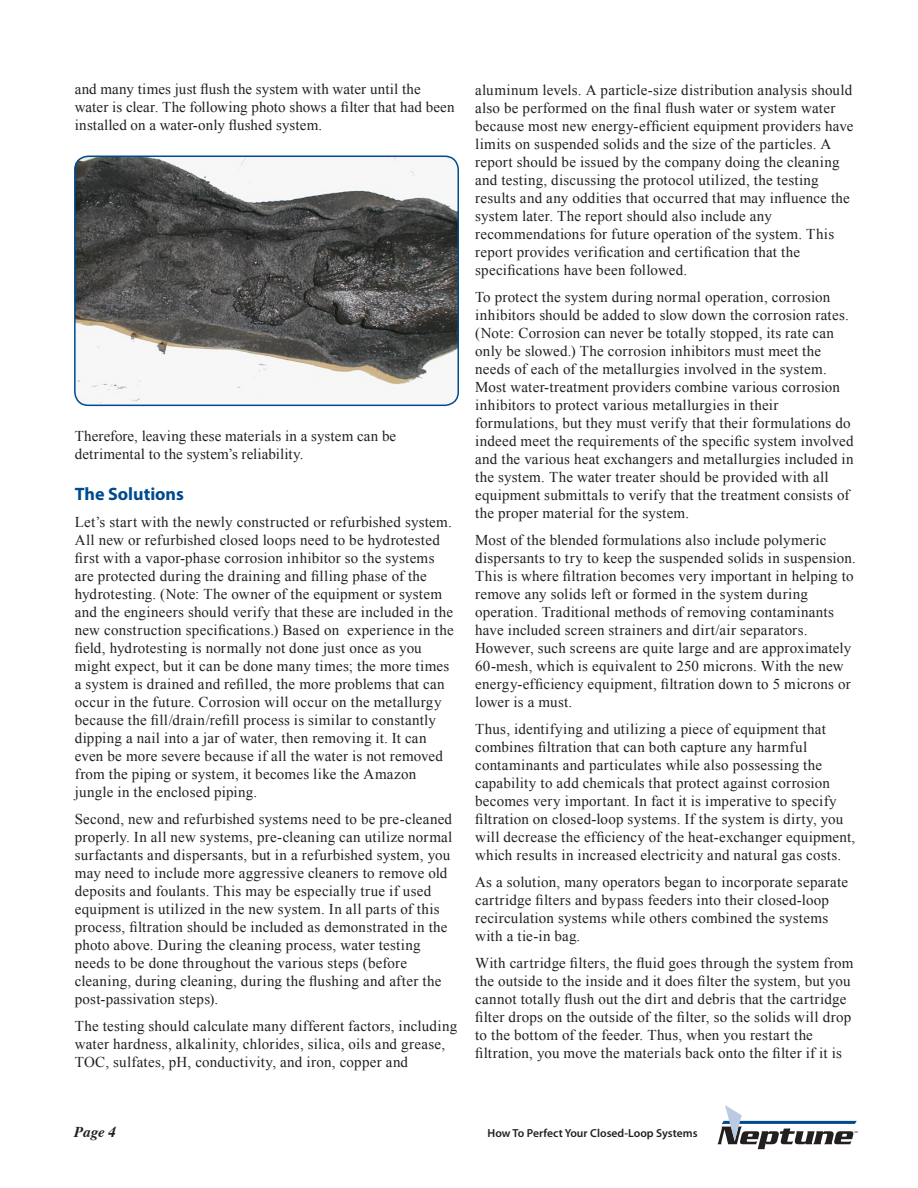
<style>
.page{position:relative;width:918px;height:1188px;background:#fff}
.page>*{position:absolute;margin:0;border:0;box-sizing:border-box;transform-origin:0 0}
.t1{font:700 18px "Myriad Pro";color:#004a8d}
.t2{font:15px/18px "Times New Roman";letter-spacing:.015em;color:#231f20}
.t3{font:italic 700 15px "Times";color:#231f20}
.t4{font:600 11.7px "Myriad Pro";letter-spacing:.005em;color:#231f20}
</style>
<div class="page">
<svg style="left:717px;top:1105px;width:141px;height:44px"></svg>
<img style="left:75px;top:156px;width:383px;height:249px">
<div style="left:74px;top:156px;width:385px;height:250px;border:2px solid #004a8d;border-radius:14px"></div>
<p class="t2" style="left:75px;top:80px;width:381px">and many times just flush the system with water until the water is clear. The following photo shows a filter that had been installed on a water-only flushed system.</p>
<p class="t2" style="left:75px;top:427px;width:323px">Therefore, leaving these materials in a system can be detrimental to the system’s reliability.</p>
<p class="t1" style="left:75px;top:483px;width:111px">The Solutions</p>
<p class="t2" style="left:75px;top:512px;width:380px">Let’s start with the newly constructed or refurbished system.<br>All new or refurbished closed loops need to be hydrotested first with a vapor-phase corrosion inhibitor so the systems are protected during the draining and filling phase of the hydrotesting. (Note: The owner of the equipment or system and the engineers should verify that these are included in the new construction specifications.) Based on experience in the field, hydrotesting is normally not done just once as you might expect, but it can be done many times; the more times a system is drained and refilled, the more problems that can occur in the future. Corrosion will occur on the metallurgy because the fill/drain/refill process is similar to constantly dipping a nail into a jar of water, then removing it. It can even be more severe because if all the water is not removed from the piping or system, it becomes like the Amazon jungle in the enclosed piping.</p>
<p class="t2" style="left:75px;top:809px;width:379px">Second, new and refurbished systems need to be pre-cleaned properly. In all new systems, pre-cleaning can utilize normal surfactants and dispersants, but in a refurbished system, you may need to include more aggressive cleaners to remove old deposits and foulants. This may be especially true if used equipment is utilized in the new system. In all parts of this process, filtration should be included as demonstrated in the photo above. During the cleaning process, water testing needs to be done throughout the various steps (before cleaning, during cleaning, during the flushing and after the post-passivation steps).</p>
<p class="t2" style="left:75px;top:1016px;width:384px">The testing should calculate many different factors, including water hardness, alkalinity, chlorides, silica, oils and grease,<br>TOC, sulfates, pH, conductivity, and iron, copper and</p>
<p class="t2" style="left:475px;top:80px;width:380px">aluminum levels. A particle-size distribution analysis should also be performed on the final flush water or system water because most new energy-efficient equipment providers have limits on suspended solids and the size of the particles. A report should be issued by the company doing the cleaning and testing, discussing the protocol utilized, the testing results and any oddities that occurred that may influence the system later. The report should also include any recommendations for future operation of the system. This report provides verification and certification that the specifications have been followed.</p>
<p class="t2" style="left:475px;top:287px;width:380px">To protect the system during normal operation, corrosion inhibitors should be added to slow down the corrosion rates. (Note: Corrosion can never be totally stopped, its rate can only be slowed.) The corrosion inhibitors must meet the needs of each of the metallurgies involved in the system.<br>Most water-treatment providers combine various corrosion inhibitors to protect various metallurgies in their formulations, but they must verify that their formulations do indeed meet the requirements of the specific system involved and the various heat exchangers and metallurgies included in the system. The water treater should be provided with all equipment submittals to verify that the treatment consists of the proper material for the system.</p>
<p class="t2" style="left:475px;top:530px;width:382px">Most of the blended formulations also include polymeric dispersants to try to keep the suspended solids in suspension.<br>This is where filtration becomes very important in helping to remove any solids left or formed in the system during operation. Traditional methods of removing contaminants have included screen strainers and dirt/air separators.<br>However, such screens are quite large and are approximately 60-mesh, which is equivalent to 250 microns. With the new energy-efficiency equipment, filtration down to 5 microns or lower is a must.</p>
<p class="t2" style="left:475px;top:719px;width:382px">Thus, identifying and utilizing a piece of equipment that combines filtration that can both capture any harmful contaminants and particulates while also possessing the capability to add chemicals that protect against corrosion becomes very important. In fact it is imperative to specify filtration on closed-loop systems. If the system is dirty, you will decrease the efficiency of the heat-exchanger equipment, which results in increased electricity and natural gas costs.</p>
<p class="t2" style="left:475px;top:872px;width:375px">As a solution, many operators began to incorporate separate cartridge filters and bypass feeders into their closed-loop recirculation systems while others combined the systems with a tie-in bag.</p>
<p class="t2" style="left:475px;top:953px;width:380px">With cartridge filters, the fluid goes through the system from the outside to the inside and it does filter the system, but you cannot totally flush out the dirt and debris that the cartridge filter drops on the outside of the filter, so the solids will drop to the bottom of the feeder. Thus, when you restart the filtration, you move the materials back onto the filter if it is</p>
<p class="t3" style="left:74px;top:1118px;width:44px">Page 4</p>
<p class="t4" style="left:488px;top:1126px;width:212px">How To Perfect Your Closed-Loop Systems</p>
</div>
